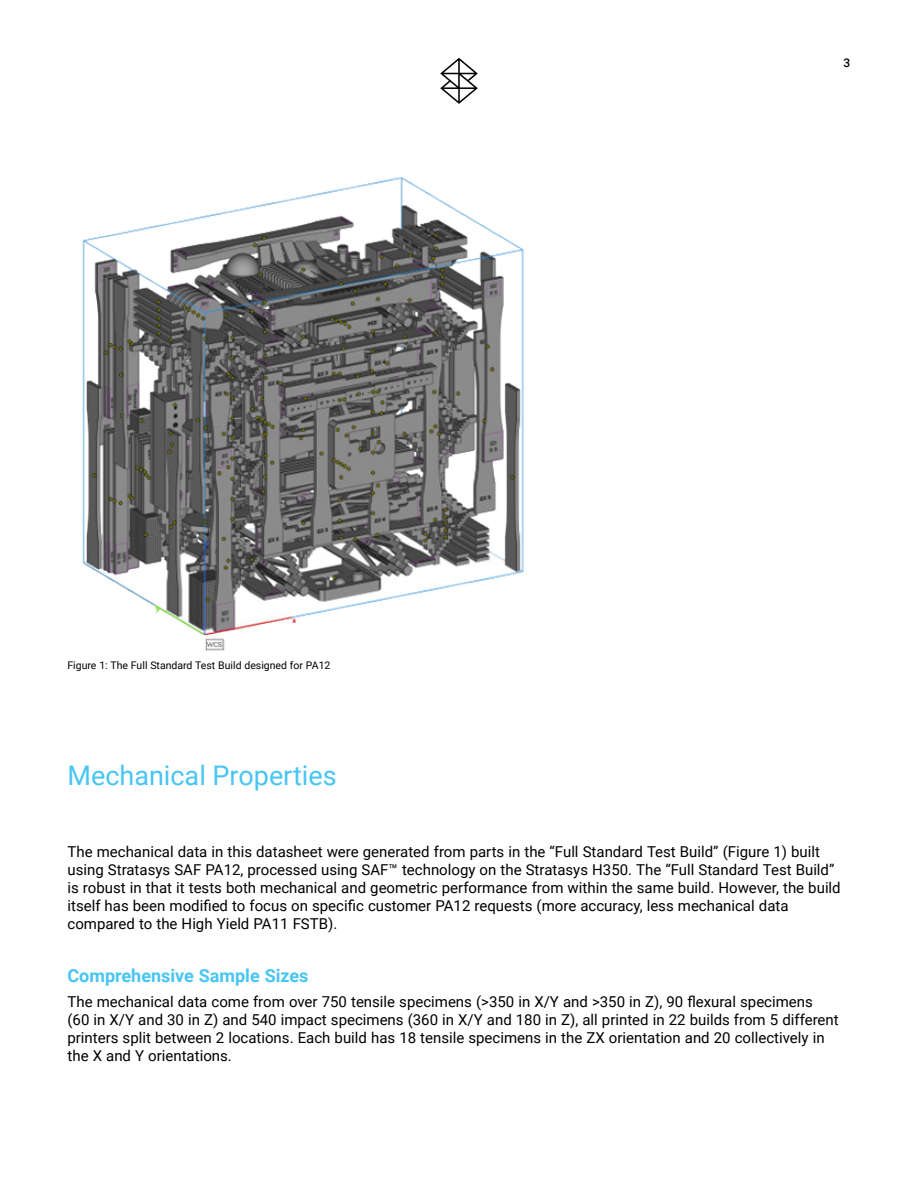
<style>
.page{position:relative;width:918px;height:1188px;background:#fff}
.page>*{position:absolute;margin:0;border:0;box-sizing:border-box;transform-origin:0 0}
.t1{font:27px "Roboto";color:#47c5f3}
.t2{font:700 18px "Roboto";color:#47c5f3}
.t3{font:15px/18px "Roboto";color:#000}
.t4{font:500 12px "Roboto";color:#000}
.t5{font:10.5px "Roboto";color:#000}
</style>
<div class="page">
<svg style="left:440px;top:58px;width:38px;height:46px"></svg>
<img style="left:82px;top:176px;width:442px;height:475px">
<p class="t5" style="left:68px;top:658px;width:265px">Figure 1: The Full Standard Test Build designed for PA12</p>
<h1 class="t1" style="left:68px;top:756px;width:271px">Mechanical Properties</h1>
<p class="t4" style="left:843px;top:55px;width:8px">3</p>
<p class="t3" style="left:68px;top:842px;width:775px">The mechanical data in this datasheet were generated from parts in the “Full Standard Test Build” (Figure 1) built using Stratasys SAF PA12, processed using SAF™ technology on the Stratasys H350. The “Full Standard Test Build” is robust in that it tests both mechanical and geometric performance from within the same build. However, the build itself has been modified to focus on specific customer PA12 requests (more accuracy, less mechanical data compared to the High Yield PA11 FSTB).</p>
<p class="t2" style="left:68px;top:963px;width:243px">Comprehensive Sample Sizes</p>
<p class="t3" style="left:68px;top:992px;width:773px">The mechanical data come from over 750 tensile specimens (&gt;350 in X/Y and &gt;350 in Z), 90 flexural specimens<br>(60 in X/Y and 30 in Z) and 540 impact specimens (360 in X/Y and 180 in Z), all printed in 22 builds from 5 different printers split between 2 locations. Each build has 18 tensile specimens in the ZX orientation and 20 collectively in the X and Y orientations.</p>
</div>
